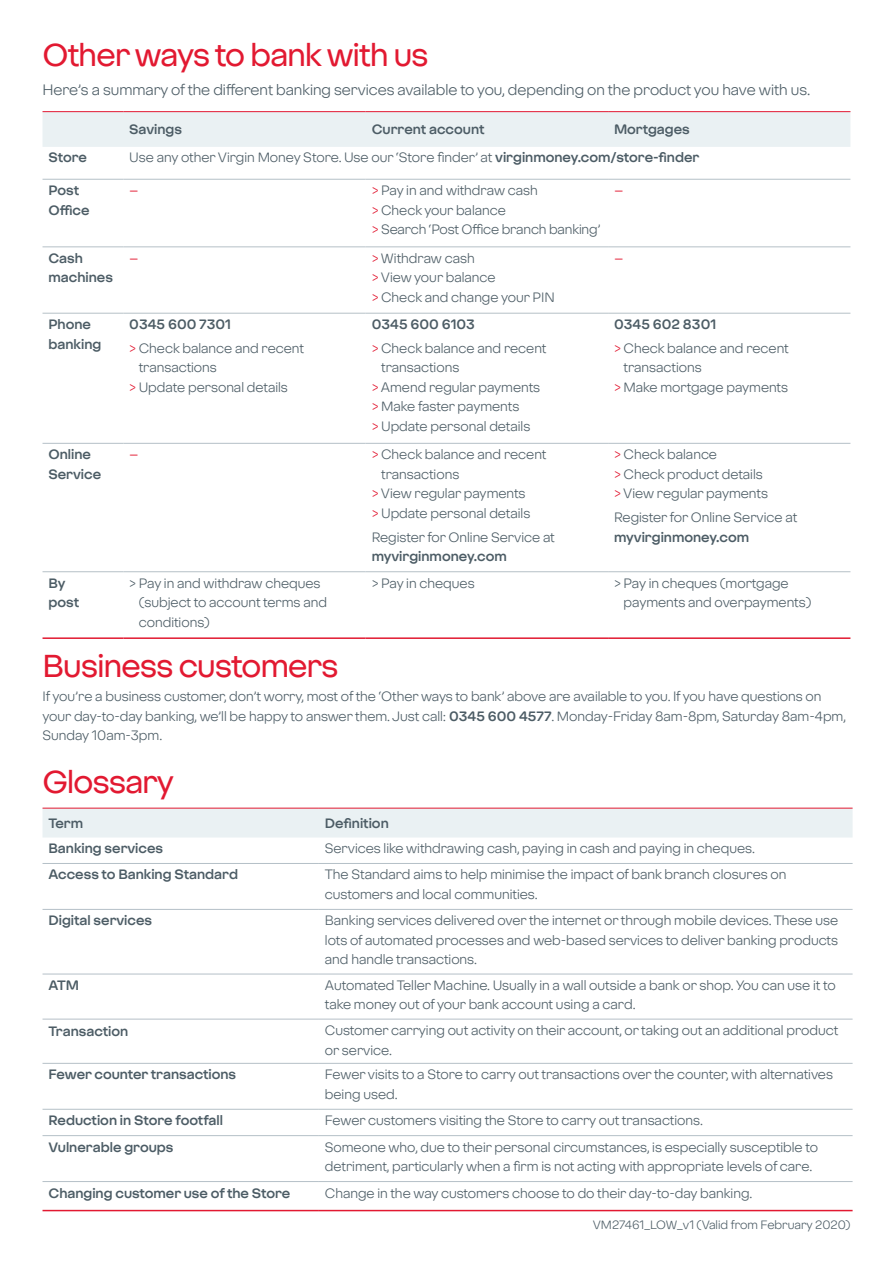
<style>
.page{position:relative;width:893px;height:1263px;background:#fff}
.page>*{position:absolute;margin:0;border:0;box-sizing:border-box;transform-origin:0 0}
.t1{font:500 31.5px "Virgin Money Sans";letter-spacing:-.02em;color:#e21931}
.t2{font:15px "Virgin Money Sans";color:#4c5c65}
.t3{font:15px "Virgin Money Sans";color:#e21931}
.t4{font:13.5px/19.5px "Virgin Money Sans";color:#4c5c65}
.t5{font:700 13.5px/19.5px "Virgin Money Sans";color:#4c5c65}
.t6{font:12px "Virgin Money Sans";color:#4c5c65}
.s1{font-weight:700}
.s2{color:#e21931}
</style>
<div class="page">
<div style="left:43px;top:809px;width:810px;height:28px;background:#eaf1f3"></div>
<hr style="left:43px;top:808px;width:276px;height:1px;background:#e21931">
<hr style="left:319px;top:808px;width:534px;height:1px;background:#e21931">
<hr style="left:43px;top:1210px;width:276px;height:1px;background:#e21931">
<hr style="left:319px;top:1210px;width:534px;height:1px;background:#e21931">
<hr style="left:43px;top:863px;width:276px;height:1px;background:#b5c0c7">
<hr style="left:319px;top:863px;width:534px;height:1px;background:#b5c0c7">
<hr style="left:43px;top:909px;width:276px;height:1px;background:#b5c0c7">
<hr style="left:319px;top:909px;width:534px;height:1px;background:#b5c0c7">
<hr style="left:43px;top:974px;width:276px;height:1px;background:#b5c0c7">
<hr style="left:319px;top:974px;width:534px;height:1px;background:#b5c0c7">
<hr style="left:43px;top:1019px;width:276px;height:1px;background:#b5c0c7">
<hr style="left:319px;top:1019px;width:534px;height:1px;background:#b5c0c7">
<hr style="left:43px;top:1063px;width:276px;height:1px;background:#b5c0c7">
<hr style="left:319px;top:1063px;width:534px;height:1px;background:#b5c0c7">
<hr style="left:43px;top:1109px;width:276px;height:1px;background:#b5c0c7">
<hr style="left:319px;top:1109px;width:534px;height:1px;background:#b5c0c7">
<hr style="left:43px;top:1135px;width:276px;height:1px;background:#b5c0c7">
<hr style="left:319px;top:1135px;width:534px;height:1px;background:#b5c0c7">
<hr style="left:43px;top:1181px;width:276px;height:1px;background:#b5c0c7">
<hr style="left:319px;top:1181px;width:534px;height:1px;background:#b5c0c7">
<div style="left:43px;top:112px;width:807px;height:35px;background:#eaf1f3"></div>
<hr style="left:43px;top:111px;width:80px;height:1px;background:#e21931">
<hr style="left:123px;top:111px;width:243px;height:1px;background:#e21931">
<hr style="left:366px;top:111px;width:242px;height:1px;background:#e21931">
<hr style="left:608px;top:111px;width:242px;height:1px;background:#e21931">
<hr style="left:43px;top:637px;width:80px;height:2px;background:#e21931">
<hr style="left:123px;top:637px;width:243px;height:2px;background:#e21931">
<hr style="left:366px;top:637px;width:242px;height:2px;background:#e21931">
<hr style="left:608px;top:637px;width:242px;height:2px;background:#e21931">
<hr style="left:43px;top:179px;width:80px;height:1px;background:#b5c0c7">
<hr style="left:123px;top:179px;width:243px;height:1px;background:#b5c0c7">
<hr style="left:366px;top:179px;width:242px;height:1px;background:#b5c0c7">
<hr style="left:608px;top:179px;width:242px;height:1px;background:#b5c0c7">
<hr style="left:43px;top:246px;width:80px;height:1px;background:#b5c0c7">
<hr style="left:123px;top:246px;width:243px;height:1px;background:#b5c0c7">
<hr style="left:366px;top:246px;width:242px;height:1px;background:#b5c0c7">
<hr style="left:608px;top:246px;width:242px;height:1px;background:#b5c0c7">
<hr style="left:43px;top:313px;width:80px;height:1px;background:#b5c0c7">
<hr style="left:123px;top:313px;width:243px;height:1px;background:#b5c0c7">
<hr style="left:366px;top:313px;width:242px;height:1px;background:#b5c0c7">
<hr style="left:608px;top:313px;width:242px;height:1px;background:#b5c0c7">
<hr style="left:43px;top:443px;width:80px;height:1px;background:#b5c0c7">
<hr style="left:123px;top:443px;width:243px;height:1px;background:#b5c0c7">
<hr style="left:366px;top:443px;width:242px;height:1px;background:#b5c0c7">
<hr style="left:608px;top:443px;width:242px;height:1px;background:#b5c0c7">
<hr style="left:43px;top:571px;width:80px;height:1px;background:#b5c0c7">
<hr style="left:123px;top:571px;width:243px;height:1px;background:#b5c0c7">
<hr style="left:366px;top:571px;width:242px;height:1px;background:#b5c0c7">
<hr style="left:608px;top:571px;width:242px;height:1px;background:#b5c0c7">
<h1 class="t1" style="left:43px;top:35px;width:387px">Other ways to bank with us</h1>
<p class="t2" style="left:43px;top:81px;width:769px">Here’s a summary of the different banking services available to you, depending on the product you have with us.</p>
<p class="t5" style="left:129px;top:119px;width:54px">Savings</p>
<p class="t5" style="left:372px;top:119px;width:114px">Current account</p>
<p class="t5" style="left:614px;top:119px;width:77px">Mortgages</p>
<p class="t5" style="left:49px;top:147px;width:40px">Store</p>
<p class="t4" style="left:129px;top:148px;width:572px">Use any other Virgin Money Store. Use our ‘Store finder’ at <span class="s1">virginmoney.com/store-finder</span></p>
<p class="t5" style="left:49px;top:180px;width:43px">Post<br>Office</p>
<p class="t3" style="left:129px;top:182px;width:11px">–</p>
<p class="t4" style="left:372px;top:180px;width:230px"><span class="s2">&gt;</span> Pay in and withdraw cash<br><span class="s2">&gt;</span> Check your balance<br><span class="s2">&gt;</span> Search ‘Post Office branch banking’</p>
<p class="t3" style="left:614px;top:182px;width:11px">–</p>
<p class="t5" style="left:49px;top:248px;width:66px">Cash machines</p>
<p class="t3" style="left:129px;top:249px;width:11px">–</p>
<p class="t4" style="left:372px;top:248px;width:185px"><span class="s2">&gt;</span> Withdraw cash<br><span class="s2">&gt;</span> View your balance<br><span class="s2">&gt;</span> Check and change your PIN</p>
<p class="t3" style="left:614px;top:249px;width:11px">–</p>
<p class="t5" style="left:49px;top:314px;width:54px">Phone banking</p>
<p class="t4" style="left:129px;top:312px;width:176px;line-height:23.7px"><span class="s1">0345 600 7301<br></span><span class="s2">&gt;</span> Check balance and recent</p>
<p class="t4" style="left:129px;top:358px;width:160px;text-indent:10px">transactions<br><span class="s2">&gt;</span> Update personal details</p>
<p class="t4" style="left:614px;top:312px;width:176px;line-height:23.7px"><span class="s1">0345 602 8301<br></span><span class="s2">&gt;</span> Check balance and recent</p>
<p class="t4" style="left:614px;top:357px;width:176px;text-indent:10px">transactions<br><span class="s2">&gt;</span> Make mortgage payments</p>
<p class="t4" style="left:372px;top:312px;width:176px;line-height:23.7px"><span class="s1">0345 600 6103<br></span><span class="s2">&gt;</span> Check balance and recent</p>
<p class="t4" style="left:372px;top:358px;width:170px;text-indent:10px">transactions<br><span class="s2">&gt;</span> Amend regular payments <span class="s2">&gt;</span> Make faster payments<br><span class="s2">&gt;</span> Update personal details</p>
<p class="t5" style="left:49px;top:444px;width:54px">Online<br>Service</p>
<p class="t3" style="left:129px;top:446px;width:11px">–</p>
<p class="t4" style="left:372px;top:444px;width:176px"><span class="s2">&gt;</span> Check balance and recent</p>
<p class="t4" style="left:381px;top:464px;width:80px">transactions</p>
<p class="t4" style="left:372px;top:483px;width:155px"><span class="s2">&gt;</span> View regular payments</p>
<p class="t4" style="left:372px;top:503px;width:160px"><span class="s2">&gt;</span> Update personal details</p>
<p class="t4" style="left:372px;top:527px;width:185px">Register for Online Service at</p>
<p class="t5" style="left:372px;top:546px;width:137px">myvirginmoney.com</p>
<p class="t4" style="left:614px;top:444px;width:155px"><span class="s2">&gt;</span> Check balance<br><span class="s2">&gt;</span> Check product details <span class="s2">&gt;</span> View regular payments</p>
<p class="t4" style="left:614px;top:507px;width:185px">Register for Online Service at</p>
<p class="t5" style="left:614px;top:526px;width:137px">myvirginmoney.com</p>
<p class="t5" style="left:49px;top:573px;width:32px">By post</p>
<p class="t4" style="left:139px;top:573px;width:190px;text-indent:-10px">&gt; Pay in and withdraw cheques (subject to account terms and conditions)</p>
<p class="t4" style="left:372px;top:573px;width:104px">&gt; Pay in cheques</p>
<p class="t4" style="left:624px;top:573px;width:189px;text-indent:-10px">&gt; Pay in cheques (mortgage payments and overpayments)</p>
<h1 class="t1" style="left:43px;top:646px;width:297px">Business customers</h1>
<p class="t4" style="left:43px;top:687px;width:805px">If you’re a business customer, don’t worry, most of the ‘Other ways to bank’ above are available to you. If you have questions on your day-to-day banking, we’ll be happy to answer them. Just call: <span class="s1">0345 600 4577</span>. Monday-Friday 8am-8pm, Saturday 8am-4pm,<br>Sunday 10am-3pm.</p>
<h1 class="t1" style="left:43px;top:762px;width:133px">Glossary</h1>
<p class="t5" style="left:49px;top:813px;width:36px">Term</p>
<p class="t5" style="left:325px;top:813px;width:65px">Definition</p>
<p class="t5" style="left:49px;top:838px;width:116px">Banking services</p>
<p class="t4" style="left:325px;top:838px;width:432px">Services like withdrawing cash, paying in cash and paying in cheques.</p>
<p class="t5" style="left:49px;top:864px;width:191px">Access to Banking Standard</p>
<p class="t4" style="left:325px;top:864px;width:463px">The Standard aims to help minimise the impact of bank branch closures on customers and local communities.</p>
<p class="t5" style="left:49px;top:910px;width:105px">Digital services</p>
<p class="t4" style="left:325px;top:910px;width:515px;text-align:justify">Banking services delivered over the internet or through mobile devices. These use lots of automated processes and web-based services to deliver banking products and handle transactions.</p>
<p class="t5" style="left:49px;top:975px;width:32px">ATM</p>
<p class="t4" style="left:325px;top:975px;width:512px">Automated Teller Machine. Usually in a wall outside a bank or shop. You can use it to take money out of your bank account using a card.</p>
<p class="t5" style="left:49px;top:1021px;width:81px">Transaction</p>
<p class="t4" style="left:325px;top:1020px;width:515px">Customer carrying out activity on their account, or taking out an additional product or service.</p>
<p class="t5" style="left:49px;top:1064px;width:189px">Fewer counter transactions</p>
<p class="t4" style="left:325px;top:1064px;width:510px">Fewer visits to a Store to carry out transactions over the counter, with alternatives being used.</p>
<p class="t5" style="left:49px;top:1110px;width:176px">Reduction in Store footfall</p>
<p class="t4" style="left:325px;top:1110px;width:380px">Fewer customers visiting the Store to carry out transactions.</p>
<p class="t5" style="left:49px;top:1136px;width:127px">Vulnerable groups</p>
<p class="t4" style="left:325px;top:1137px;width:495px">Someone who, due to their personal circumstances, is especially susceptible to detriment, particularly when a firm is not acting with appropriate levels of care.</p>
<p class="t5" style="left:49px;top:1182px;width:243px">Changing customer use of the Store</p>
<p class="t4" style="left:325px;top:1183px;width:429px">Change in the way customers choose to do their day-to-day banking.</p>
<p class="t6" style="left:593px;top:1218px;width:259px">VM27461_LOW_v1 (Valid from February 2020)</p>
</div>
